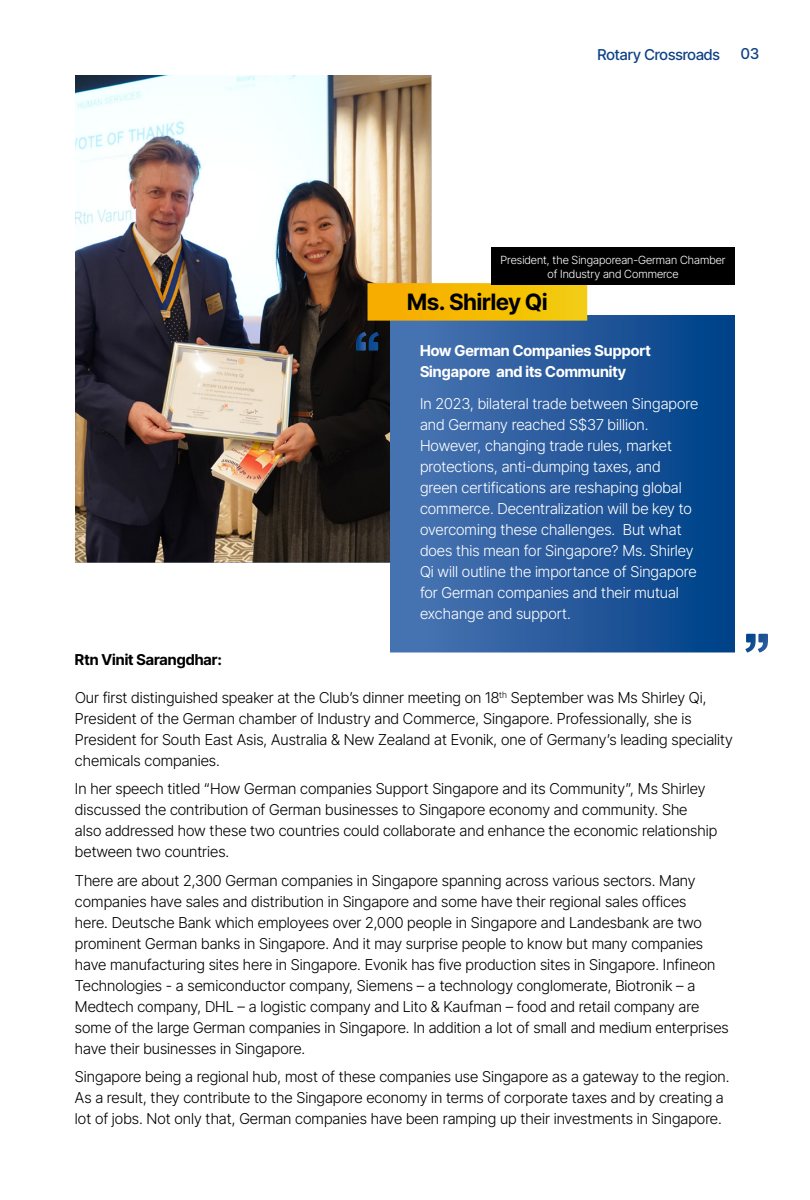
<style>
.page{position:relative;width:810px;height:1200px;background:#fff}
.page>*{position:absolute;margin:0;border:0;box-sizing:border-box;transform-origin:0 0}
.t1{font:700 22.5px "Inter Tight";color:#000}
.t2{font:300 15px/21px "Inter Tight";color:#000}
.t3{font:300 15px/21px "Inter Tight";color:#fff}
.t4{font:700 15px/21px "Inter Tight";color:#fff}
.t5{font:700 15px "Inter Tight";color:#000}
.t6{font:500 15px "Inter Tight";color:#0f4287}
.t7{font:300 11.25px/13.5px "Inter Tight";color:#fff;text-align:center}
</style>
<div class="page">
<img style="left:75px;top:75px;width:356px;height:487px">
<svg style="left:390px;top:315px;width:345px;height:337px;background:#265a9d"></svg>
<svg style="left:356px;top:332px;width:23px;height:19px"></svg>
<svg style="left:745px;top:634px;width:23px;height:19px"></svg>
<svg style="left:368px;top:283px;width:219px;height:38px;background:#f3ba05"></svg>
<div style="left:491px;top:248px;width:244px;height:37px;background:#000"></div>
<p class="t6" style="left:598px;top:44px;width:124px">Rotary Crossroads</p>
<p class="t6" style="left:741px;top:43px;width:20px">03</p>
<p class="t7" style="left:501px;top:253px;width:226px">President, the Singaporean-German Chamber of Industry and Commerce</p>
<h1 class="t1" style="left:407px;top:285px;width:142px">Ms. Shirley Qi</h1>
<p class="t5" style="left:75px;top:649px;width:149px">Rtn Vinit Sarangdhar:</p>
<p class="t4" style="left:420px;top:340px;width:232px">How German Companies Support<br>Singapore and its Community</p>
<p class="t3" style="left:420px;top:393px;width:280px">In 2023, bilateral trade between Singapore and Germany reached S$37 billion.<br>However, changing trade rules, market protections, anti-dumping taxes, and green certifications are reshaping global commerce. Decentralization will be key to overcoming these challenges. But what does this mean for Singapore? Ms. Shirley Qi will outline the importance of Singapore for German companies and their mutual exchange and support.</p>
<p class="t2" style="left:75px;top:687px;width:659px">Our first distinguished speaker at the Club’s dinner meeting on 18<sup>th</sup> September was Ms Shirley Qi, President of the German chamber of Industry and Commerce, Singapore. Professionally, she is President for South East Asis, Australia &amp; New Zealand at Evonik, one of Germany’s leading speciality chemicals companies.</p>
<p class="t2" style="left:75px;top:778px;width:644px">In her speech titled “How German companies Support Singapore and its Community”, Ms Shirley discussed the contribution of German businesses to Singapore economy and community. She also addressed how these two countries could collaborate and enhance the economic relationship between two countries.</p>
<p class="t2" style="left:75px;top:870px;width:655px">There are about 2,300 German companies in Singapore spanning across various sectors. Many companies have sales and distribution in Singapore and some have their regional sales offices<br>here. Deutsche Bank which employees over 2,000 people in Singapore and Landesbank are two prominent German banks in Singapore. And it may surprise people to know but many companies have manufacturing sites here in Singapore. Evonik has five production sites in Singapore. Infineon Technologies - a semiconductor company, Siemens – a technology conglomerate, Biotronik – a Medtech company, DHL – a logistic company and Lito &amp; Kaufman – food and retail company are some of the large German companies in Singapore. In addition a lot of small and medium enterprises have their businesses in Singapore.</p>
<p class="t2" style="left:75px;top:1066px;width:656px">Singapore being a regional hub, most of these companies use Singapore as a gateway to the region.<br>As a result, they contribute to the Singapore economy in terms of corporate taxes and by creating a lot of jobs. Not only that, German companies have been ramping up their investments in Singapore.</p>
</div>
